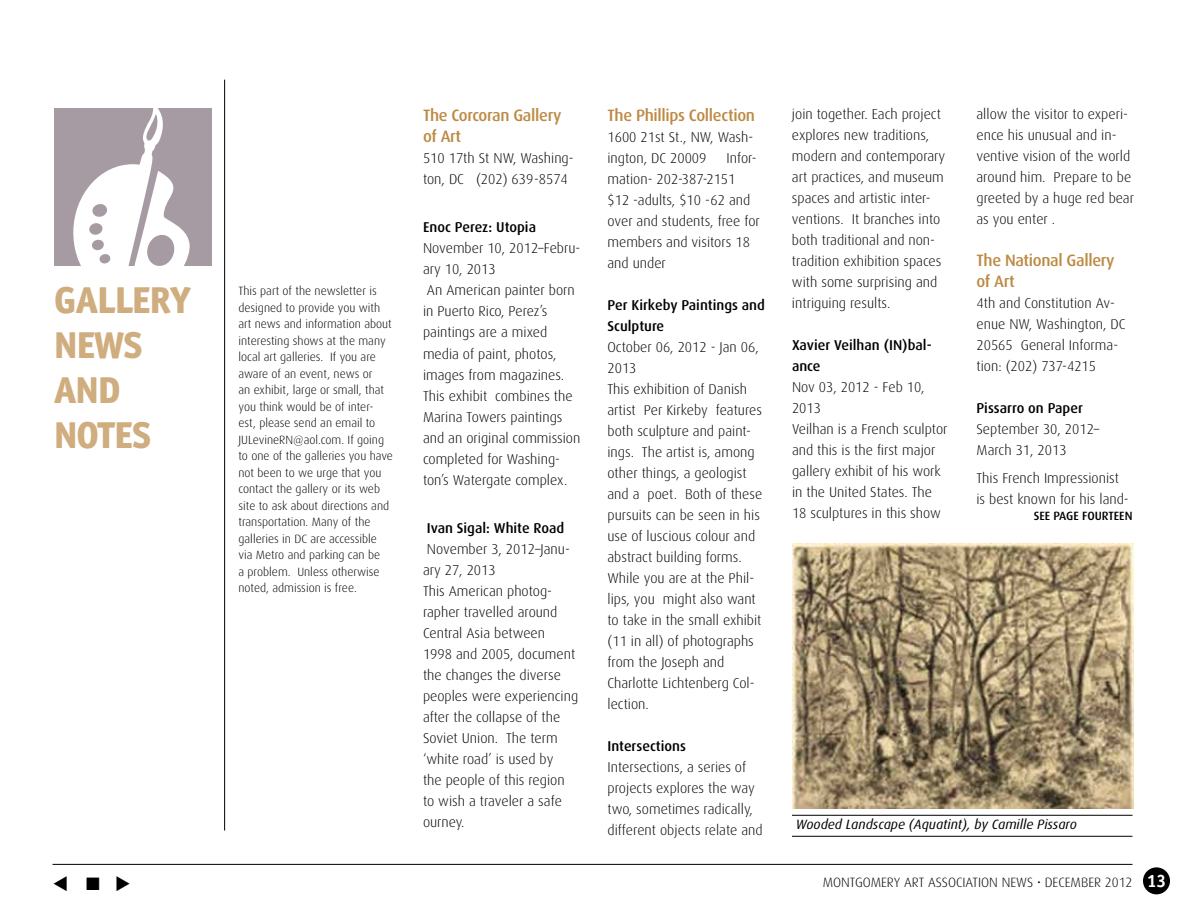
<style>
.page{position:relative;width:1188px;height:918px;background:#fff}
.page>*{position:absolute;margin:0;border:0;box-sizing:border-box;transform-origin:0 0}
.t1{font:800 37.5px/45px "Officina Sans ITC Std";letter-spacing:-.02em;color:#cfad7e}
.t2{font:18px "Wingdings 3";color:#000}
.t3{font:500 16.5px/21px "Dax";letter-spacing:-.02em;color:#bc8a44}
.t4{font:300 14.25px/21px "Dax";color:#000}
.t5{font:500 14.25px/21px "Dax";color:#000}
.t6{font:300 13.5px "Dax";color:#000}
.t7{font:italic 13.5px "Dax OT";color:#000}
.t8{font:300 12px/16.5px "Dax";color:#000}
.t9{font:500 12px "Dax";color:#000}
.s1{font-family:"Officina Sans ITC Std";font-weight:700;font-size:18px;color:#fff}
</style>
<div class="page">
<hr style="left:52px;top:864px;width:1080px;height:1px;background:#000">
<div style="left:1143px;top:867px;width:27px;height:27px;background:#000;border-radius:50%"></div>
<div style="left:54px;top:108px;width:158px;height:158px;background:#a69ba3"></div>
<svg style="left:73px;top:108px;width:117px;height:158px"></svg>
<img style="left:792px;top:544px;width:342px;height:264px">
<hr style="left:792px;top:815px;width:340px;height:1px;background:#000">
<hr style="left:792px;top:836px;width:340px;height:1px;background:#000">
<hr style="left:224px;top:80px;width:1px;height:751px;background:#000">
<h1 class="t1" style="left:54px;top:277px;width:138px">GALLERY<br>NEWS<br>AND<br>NOTES</h1>
<p class="t8" style="left:238px;top:283px;width:156px">This part of the newsletter is designed to provide you with art news and information about interesting shows at the many local art galleries. If you are aware of an event, news or<br>an exhibit, large or small, that you think would be of inter&shy;est, please send an email to<br>JULevineRN@aol.com. If going to one of the galleries you have not been to we urge that you contact the gallery or its web site to ask about directions and transportation. Many of the galleries in DC are accessible via Metro and parking can be<br>a problem. Unless otherwise noted, admission is free.</p>
<p class="t3" style="left:423px;top:105px;width:140px">The Corcoran Gallery of Art</p>
<p class="t4" style="left:423px;top:147px;width:152px">510 17th St NW, Washing&shy;ton, DC (202) 639-8574</p>
<p class="t5" style="left:423px;top:217px;width:115px">Enoc Perez: Utopia</p>
<p class="t4" style="left:423px;top:238px;width:159px">November 10, 2012–Febru&shy;ary 10, 2013<br>An American painter born in Puerto Rico, Perez’s paintings are a mixed media of paint, photos, images from magazines.<br>This exhibit combines the<br>Marina Towers paintings and an original commission completed for Washing&shy;ton’s Watergate complex.</p>
<p class="t5" style="left:427px;top:518px;width:139px">Ivan Sigal: White Road</p>
<p class="t4" style="left:423px;top:539px;width:157px">November 3, 2012–Janu&shy;ary 27, 2013<br>This American photog&shy;rapher travelled around<br>Central Asia between<br>1998 and 2005, document the changes the diverse peoples were experiencing after the collapse of the<br>Soviet Union. The term ‘white road’ is used by<br>the people of this region to wish a traveler a safe ourney.</p>
<p class="t3" style="left:608px;top:105px;width:149px">The Phillips Collection</p>
<p class="t4" style="left:608px;top:126px;width:147px">1600 21st St., NW, Wash&shy;ington, DC 20009</p>
<p class="t4" style="left:608px;top:147px;width:154px;text-indent:119px">Infor&shy;mation- 202-387-2151 $12 -adults, $10 -62 and over and students, free for members and visitors 18 and under</p>
<p class="t5" style="left:608px;top:294px;width:159px">Per Kirkeby Paintings and<br>Sculpture</p>
<p class="t4" style="left:608px;top:336px;width:156px">October 06, 2012 - Jan 06,<br>2013<br>This exhibition of Danish artist Per Kirkeby features both sculpture and paint&shy;ings. The artist is, among other things, a geologist and a poet. Both of these pursuits can be seen in his use of luscious colour and abstract building forms.<br>While you are at the Phil&shy;lips, you might also want to take in the small exhibit (11 in all) of photographs from the Joseph and<br>Charlotte Lichtenberg Col&shy;lection.</p>
<p class="t5" style="left:608px;top:736px;width:80px">Intersections</p>
<p class="t4" style="left:608px;top:757px;width:157px">Intersections, a series of projects explores the way two, sometimes radically, different objects relate and</p>
<p class="t4" style="left:792px;top:104px;width:155px">join together. Each project explores new traditions, modern and contemporary art practices, and museum spaces and artistic inter&shy;ventions. It branches into both traditional and non&shy;tradition exhibition spaces with some surprising and intriguing results.</p>
<p class="t5" style="left:792px;top:335px;width:141px">Xavier Veilhan (IN)bal&shy;ance</p>
<p class="t4" style="left:792px;top:377px;width:157px">Nov 03, 2012 - Feb 10,<br>2013<br>Veilhan is a French sculptor and this is the first major gallery exhibit of his work in the United States. The<br>18 sculptures in this show</p>
<p class="t4" style="left:976px;top:104px;width:159px">allow the visitor to experi&shy;ence his unusual and in&shy;ventive vision of the world around him. Prepare to be greeted by a huge red bear as you enter .</p>
<p class="t3" style="left:976px;top:250px;width:140px">The National Gallery of Art</p>
<p class="t4" style="left:976px;top:293px;width:151px">4th and Constitution Av&shy;enue NW, Washington, DC<br>20565 General Informa&shy;tion: (202) 737-4215</p>
<p class="t5" style="left:976px;top:398px;width:108px">Pissarro on Paper</p>
<p class="t4" style="left:976px;top:419px;width:125px">September 30, 2012–<br>March 31, 2013</p>
<p class="t4" style="left:976px;top:468px;width:154px">This French Impressionist is best known for his land-</p>
<p class="t9" style="left:1034px;top:509px;width:100px">SEE PAGE FOURTEEN</p>
<p class="t7" style="left:796px;top:812px;width:283px">Wooded Landscape (Aquatint), by Camille Pissaro</p>
<p class="t2" style="left:53px;top:874px;width:80px">▼ ■ ◆</p>
<p class="t6" style="left:823px;top:875px;width:345px">MONTGOMERY ART ASSOCIATION NEWS • DECEMBER 2012 <span class="s1">13</span></p>
</div>
